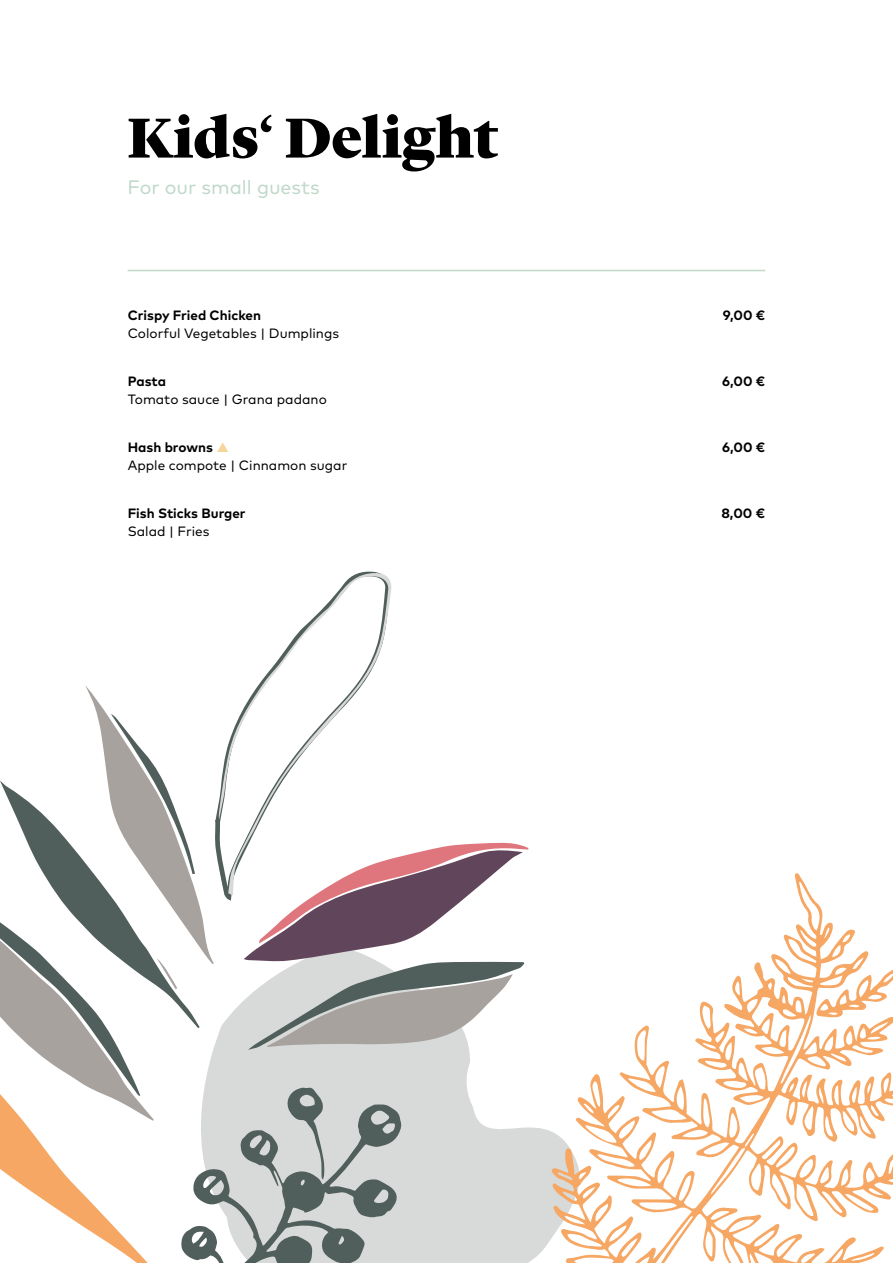
<style>
.page{position:relative;width:893px;height:1263px;background:#fff}
.page>*{position:absolute;margin:0;border:0;box-sizing:border-box;transform-origin:0 0}
.t1{font:900 58.5px "Lyon Display";color:#000}
.t2{font:19.5px "Mark OT";color:#c0d9ca}
.t3{font:13.5px/18px "Mark OT";color:#000}
.t4{font:700 13.5px "Mark OT";color:#000}
.s1{font-weight:700}
.s2{color:#f6d59a}
</style>
<div class="page">
<svg style="left:258px;top:573px;width:134px;height:112px"></svg>
<svg style="left:0;top:685px;width:528px;height:578px"></svg>
<hr style="left:128px;top:270px;width:637px;height:1px;background:#c0d9ca">
<svg style="left:527px;top:873px;width:366px;height:390px"></svg>
<h1 class="t1" style="left:128px;top:94px;width:372px">Kids‘ Delight</h1>
<h2 class="t2" style="left:128px;top:175px;width:194px">For our small guests</h2>
<p class="t4" style="left:128px;top:306px;width:135px">Crispy Fried Chicken</p>
<p class="t3" style="left:128px;top:324px;width:213px">Colorful Vegetables | Dumplings</p>
<p class="t4" style="left:128px;top:372px;width:40px">Pasta</p>
<p class="t3" style="left:128px;top:390px;width:201px">Tomato sauce | Grana padano</p>
<p class="t3" style="left:128px;top:438px;width:221px"><span class="s1">Hash browns</span> <span class="s2">▲<br></span>Apple compote | Cinnamon sugar</p>
<p class="t4" style="left:128px;top:504px;width:119px">Fish Sticks Burger</p>
<p class="t3" style="left:128px;top:522px;width:83px">Salad | Fries</p>
<p class="t4" style="left:723px;top:306px;width:44px">9,00 €</p>
<p class="t4" style="left:722px;top:372px;width:45px">6,00 €</p>
<p class="t4" style="left:722px;top:438px;width:45px">6,00 €</p>
<p class="t4" style="left:721px;top:504px;width:45px">8,00 €</p>
</div>
